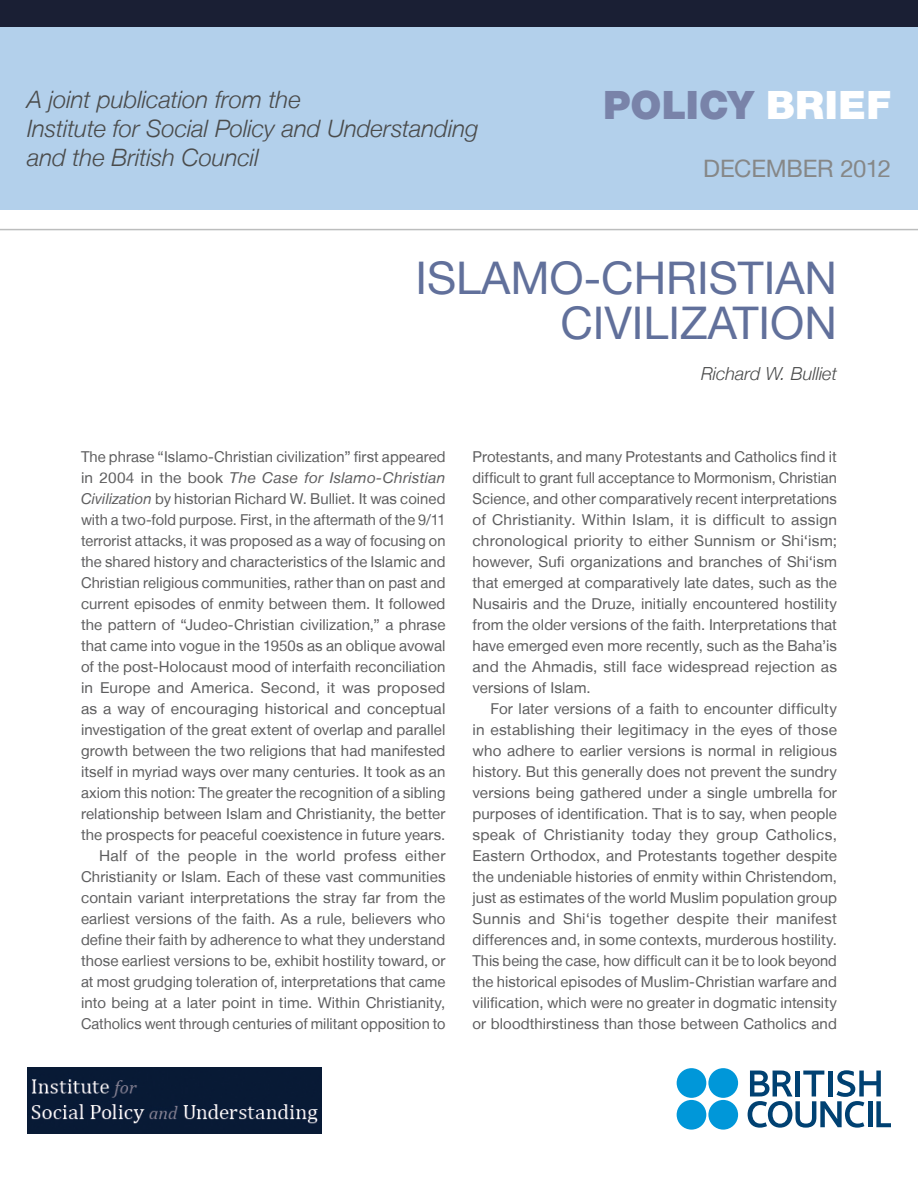
<style>
.page{position:relative;width:918px;height:1188px;background:#fff}
.page>*{position:absolute;margin:0;border:0;box-sizing:border-box;transform-origin:0 0}
.t1{font:45px/45px "Helvetica Neue LT";color:#61709b;text-align:right}
.t2{font:900 39px "Helvetica Neue LT";letter-spacing:.01em;color:#7983a9}
.t3{font:italic 300 24px/28.8px "Helvetica Neue LT";color:#4a4b4b}
.t4{font:24px "Helvetica Neue LT";letter-spacing:-.01em;color:#868787}
.t5{font:italic 300 18px "Helvetica Neue LT";color:#4a4b4b}
.t6{font:15px/21px "Helvetica Neue LT";letter-spacing:.005em;color:#5e5e5f;text-align:justify}
.s1{color:#fff}
.s2{font-style:italic}
</style>
<div class="page">
<div style="left:0;top:0;width:918px;height:27px;background:#1a1f34"></div>
<div style="left:0;top:27px;width:918px;height:183px;background:#b3d0eb"></div>
<hr style="left:0;top:229px;width:918px;height:1px;background:#bcbdbd">
<img style="left:27px;top:1067px;width:295px;height:67px">
<svg style="left:748px;top:1070px;width:143px;height:58px"></svg>
<div style="left:677px;top:1068px;width:29px;height:30px;background:#0097d9;border-radius:50%"></div>
<div style="left:708px;top:1068px;width:30px;height:30px;background:#0097d9;border-radius:50%"></div>
<div style="left:677px;top:1100px;width:29px;height:30px;background:#0097d9;border-radius:50%"></div>
<div style="left:708px;top:1100px;width:30px;height:30px;background:#0097d9;border-radius:50%"></div>
<h3 class="t3" style="left:27px;top:85px;width:453px">A joint publication from the<br>Institute for Social Policy and Understanding and the British Council</h3>
<h2 class="t2" style="left:603px;top:82px;width:290px">POLICY <span class="s1">BRIEF</span></h2>
<h3 class="t4" style="left:703px;top:154px;width:189px">DECEMBER 2012</h3>
<h1 class="t1" style="left:415px;top:255px;width:423px">ISLAMO-CHRISTIAN<br>CIVILIZATION</h1>
<p class="t5" style="left:701px;top:363px;width:137px">Richard W. Bulliet</p>
<p class="t6" style="left:81px;top:446px;width:366px;text-align:right">The phrase “Islamo-Christian civilization” first appeared in 2004 in the book <span class="s2">The Case for Islamo-Christian Civilization</span> by historian Richard W. Bulliet. It was coined with a two-fold purpose. First, in the aftermath of the 9/11 terrorist attacks, it was proposed as a way of focusing on the shared history and characteristics of the Islamic and Christian religious communities, rather than on past and current episodes of enmity between them. It followed the pattern of “Judeo-Christian civilization,” a phrase that came into vogue in the 1950s as an oblique avowal of the post-Holocaust mood of interfaith reconciliation in Europe and America. Second, it was proposed as a way of encouraging historical and conceptual investigation of the great extent of overlap and parallel growth between the two religions that had manifested itself in myriad ways over many centuries. It took as an axiom this notion: The greater the recognition of a sibling relationship between Islam and Christianity, the better the prospects for peaceful coexistence in future years.<br>Half of the people in the world profess either Christianity or Islam. Each of these vast communities contain variant interpretations the stray far from the earliest versions of the faith. As a rule, believers who define their faith by adherence to what they understand those earliest versions to be, exhibit hostility toward, or at most grudging toleration of, interpretations that came into being at a later point in time. Within Christianity, Catholics went through centuries of militant opposition to</p>
<p class="t6" style="left:472px;top:446px;width:366px">Protestants, and many Protestants and Catholics find it difficult to grant full acceptance to Mormonism, Christian Science, and other comparatively recent interpretations of Christianity. Within Islam, it is difficult to assign chronological priority to either Sunnism or Shi‘ism; however, Sufi organizations and branches of Shi‘ism that emerged at comparatively late dates, such as the Nusairis and the Druze, initially encountered hostility from the older versions of the faith. Interpretations that have emerged even more recently, such as the Baha’is and the Ahmadis, still face widespread rejection as versions of Islam.</p>
<p class="t6" style="left:472px;top:698px;width:366px;text-indent:18px">For later versions of a faith to encounter difficulty in establishing their legitimacy in the eyes of those who adhere to earlier versions is normal in religious history. But this generally does not prevent the sundry versions being gathered under a single umbrella for purposes of identification. That is to say, when people speak of Christianity today they group Catholics, Eastern Orthodox, and Protestants together despite the undeniable histories of enmity within Christendom, just as estimates of the world Muslim population group Sunnis and Shi‘is together despite their manifest differences and, in some contexts, murderous hostility.<br>This being the case, how difficult can it be to look beyond the historical episodes of Muslim-Christian warfare and vilification, which were no greater in dogmatic intensity or bloodthirstiness than those between Catholics and</p>
</div>
